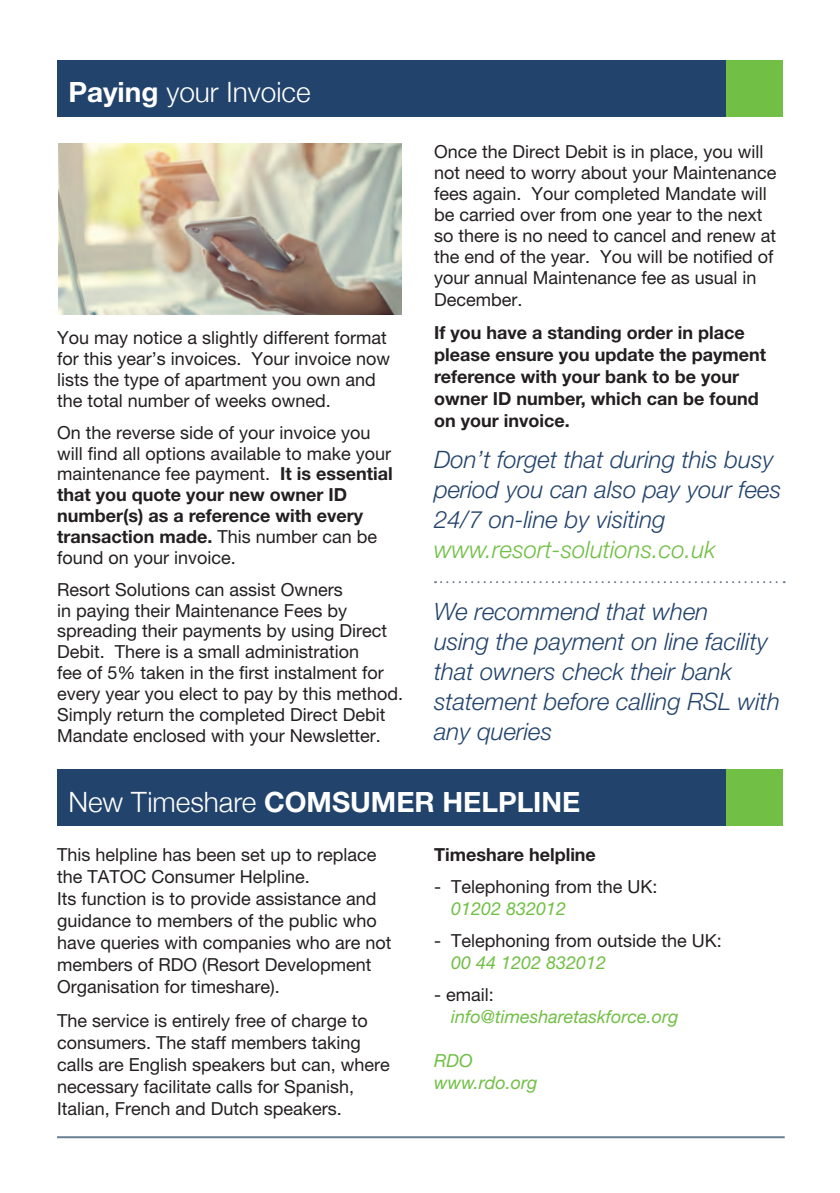
<style>
.page{position:relative;width:840px;height:1193px;background:#fff}
.page>*{position:absolute;margin:0;border:0;box-sizing:border-box;transform-origin:0 0}
.t1{font:700 28px "Helvetica Neue";color:#fff}
.t2{font:300 28px "Helvetica Neue";color:#fff}
.t3{font:italic 300 24px/30px "Helvetica Neue";color:#22436b}
.t4{font:italic 300 24px "Helvetica Neue";color:#71bf45}
.t5{font:18px/20.8px "Helvetica Neue";color:#231f20}
.t6{font:700 18px/22px "Helvetica Neue";color:#231f20}
.t7{font:italic 18px/22px "Helvetica Neue";color:#71bf45}
.s1{font-weight:700}
.s2{font-weight:300}
</style>
<div class="page">
<div style="left:57px;top:60px;width:726px;height:56px;background:#22436b"></div>
<div style="left:726px;top:60px;width:57px;height:56px;background:#71bf45"></div>
<svg style="left:435px;top:581px;width:350px;height:2px"></svg>
<div style="left:57px;top:769px;width:726px;height:56px;background:#22436b"></div>
<div style="left:726px;top:769px;width:57px;height:56px;background:#71bf45"></div>
<hr style="left:57px;top:1136px;width:728px;height:2px;background:#6a8092">
<img style="left:58px;top:143px;width:344px;height:172px">
<h1 class="t2" style="left:68px;top:75px;width:244px"><span class="s1">Paying</span> your Invoice</h1>
<p class="t5" style="left:57px;top:326px;width:334px">You may notice a slightly different format for this year’s invoices. Your invoice now lists the type of apartment you own and the total number of weeks owned.</p>
<p class="t5" style="left:57px;top:422px;width:337px">On the reverse side of your invoice you will find all options available to make your maintenance fee payment. <span class="s1">It is essential that you quote your new owner ID number(s) as a reference with every transaction made.</span> This number can be found on your invoice.</p>
<p class="t5" style="left:57px;top:579px;width:348px">Resort Solutions can assist Owners<br>in paying their Maintenance Fees by spreading their payments by using Direct Debit. There is a small administration<br>fee of 5% taken in the first instalment for every year you elect to pay by this method.<br>Simply return the completed Direct Debit Mandate enclosed with your Newsletter.</p>
<p class="t5" style="left:434px;top:140px;width:344px">Once the Direct Debit is in place, you will not need to worry about your Maintenance fees again. Your completed Mandate will be carried over from one year to the next so there is no need to cancel and renew at the end of the year. You will be notified of your annual Maintenance fee as usual in December.</p>
<p class="t6" style="left:434px;top:321px;width:334px">If you have a standing order in place please ensure you update the payment reference with your bank to be your owner ID number, which can be found on your invoice.</p>
<h2 class="t3" style="left:434px;top:444px;width:349px">Don’t forget that during this busy period you can also pay your fees<br>24/7 on-line by visiting</h2>
<h2 class="t4" style="left:434px;top:535px;width:283px">www.resort-solutions.co.uk</h2>
<h2 class="t3" style="left:434px;top:596px;width:347px">We recommend that when<br>using the payment on line facility that owners check their bank statement before calling RSL with any queries</h2>
<h1 class="t1" style="left:68px;top:784px;width:514px"><span class="s2">New Timeshare</span> COMSUMER HELPLINE</h1>
<p class="t5" style="left:57px;top:843px;width:336px;line-height:22px">This helpline has been set up to replace the TATOC Consumer Helpline.<br>Its function is to provide assistance and guidance to members of the public who have queries with companies who are not members of RDO (Resort Development Organisation for timeshare).</p>
<p class="t5" style="left:57px;top:1009px;width:334px;line-height:22px">The service is entirely free of charge to consumers. The staff members taking calls are English speakers but can, where necessary facilitate calls for Spanish, Italian, French and Dutch speakers.</p>
<p class="t6" style="left:434px;top:843px;width:163px">Timeshare helpline</p>
<p class="t5" style="left:434px;top:876px;width:225px">- Telephoning from the UK:</p>
<p class="t7" style="left:451px;top:897px;width:117px">01202 832012</p>
<p class="t5" style="left:434px;top:930px;width:289px">- Telephoning from outside the UK:</p>
<p class="t7" style="left:451px;top:951px;width:157px">00 44 1202 832012</p>
<p class="t5" style="left:434px;top:984px;width:61px">- email:</p>
<p class="t7" style="left:451px;top:1005px;width:229px">info@timesharetaskforce.org</p>
<p class="t7" style="left:434px;top:1049px;width:105px">RDO www.rdo.org</p>
</div>
